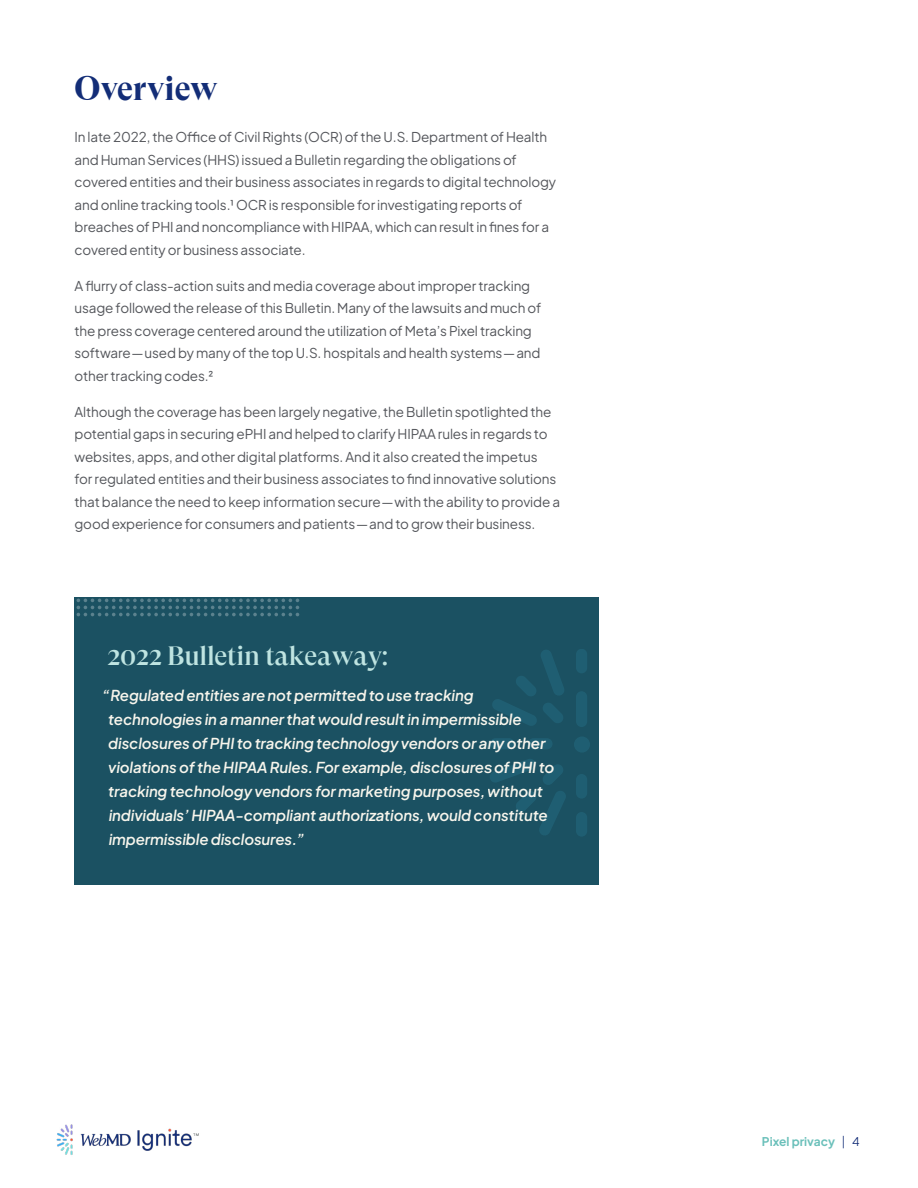
<style>
.page{position:relative;width:918px;height:1188px;background:#fff}
.page>*{position:absolute;margin:0;border:0;box-sizing:border-box;transform-origin:0 0}
.t1{font:700 33px "GT Super Display";letter-spacing:-.005em;color:#132d77}
.pink_subhead{font:500 27px "GT Super Display";letter-spacing:-.01em;color:#bfe4e1}
.Body_no_indent_SW{font:italic 15px/24px "Plus Jakarta Sans";letter-spacing:-.01em;color:#f7f5ec}
.Body_no_indent_SW-2{font:13.5px/22.5px "Plus Jakarta Sans";letter-spacing:-.01em;color:#54565b}
.t2{font:700 12px "Plus Jakarta Sans";color:#6bc0ba}
.s1{font-weight:400;color:#132d77}
</style>
<div class="page">
<img style="left:56px;top:1124px;width:143px;height:31px">
<div style="left:75px;top:597px;width:524px;height:288px;background:#1b5162"></div>
<svg style="left:77px;top:599px;width:222px;height:17px"></svg>
<div style="left:574px;top:736px;width:16px;height:17px;background:#1f5e72;border-radius:50%"></div>
<div style="left:576px;top:691px;width:11px;height:36px;background:#1f5e72;border-radius:6px"></div>
<svg style="left:576px;top:650px;width:11px;height:23px"></svg>
<div style="left:490px;top:738px;width:25px;height:11px;background:#1f5e72;border-radius:6px"></div>
<div style="left:528px;top:738px;width:25px;height:11px;background:#1f5e72;border-radius:6px"></div>
<svg style="left:490px;top:759px;width:76px;height:76px"></svg>
<div style="left:576px;top:812px;width:11px;height:24px;background:#1f5e72;border-radius:6px"></div>
<div style="left:576px;top:774px;width:11px;height:25px;background:#1f5e72;border-radius:6px"></div>
<svg style="left:492px;top:650px;width:72px;height:76px"></svg>
<h1 class="t1" style="left:75px;top:71px;width:145px">Overview</h1>
<p class="Body_no_indent_SW-2" style="left:75px;top:125px;width:483px">In late 2022, the Office of Civil Rights (OCR) of the U.S. Department of Health and Human Services (HHS) issued a Bulletin regarding the obligations of covered entities and their business associates in regards to digital technology and online tracking tools.1 OCR is responsible for investigating reports of breaches of PHI and noncompliance with HIPAA, which can result in fines for a covered entity or business associate.</p>
<p class="Body_no_indent_SW-2" style="left:75px;top:273px;width:468px">A flurry of class-action suits and media coverage about improper tracking usage followed the release of this Bulletin. Many of the lawsuits and much of the press coverage centered around the utilization of Meta’s Pixel tracking software — used by many of the top U.S. hospitals and health systems — and other tracking codes.2</p>
<p class="Body_no_indent_SW-2" style="left:75px;top:399px;width:487px">Although the coverage has been largely negative, the Bulletin spotlighted the potential gaps in securing ePHI and helped to clarify HIPAA rules in regards to websites, apps, and other digital platforms. And it also created the impetus<br>for regulated entities and their business associates to find innovative solutions that balance the need to keep information secure — with the ability to provide a good experience for consumers and patients — and to grow their business.</p>
<p class="pink_subhead" style="left:107px;top:641px;width:283px">2022 Bulletin takeaway:</p>
<p class="Body_no_indent_SW" style="left:108px;top:682px;width:448px;text-indent:-5px">“Regulated entities are not permitted to use tracking technologies in a manner that would result in impermissible disclosures of PHI to tracking technology vendors or any other violations of the HIPAA Rules. For example, disclosures of PHI to tracking technology vendors for marketing purposes, without individuals’ HIPAA-compliant authorizations, would constitute impermissible disclosures.”</p>
<p class="t2" style="left:762px;top:1132px;width:99px">Pixel privacy <span class="s1">| 4</span></p>
</div>
